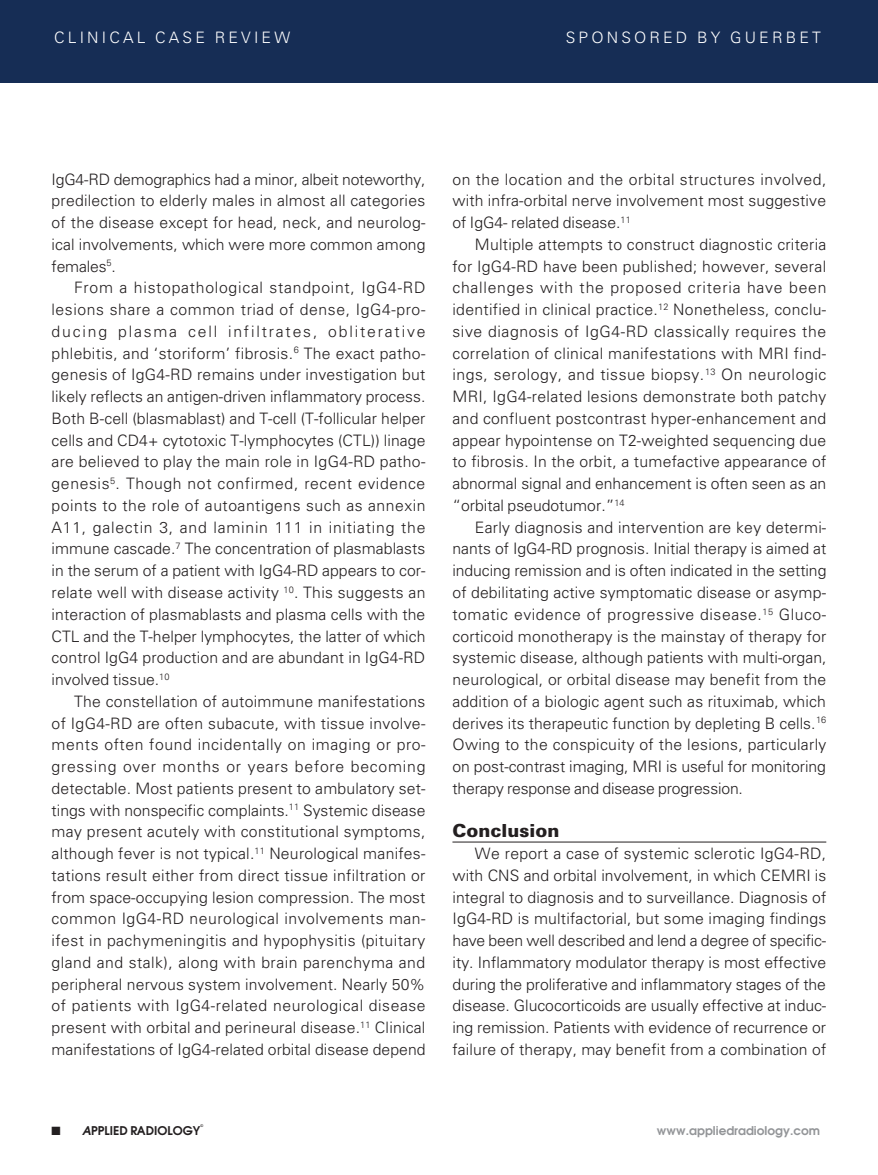
<style>
.page{position:relative;width:878px;height:1175px;background:#fff}
.page>*{position:absolute;margin:0;border:0;box-sizing:border-box;transform-origin:0 0}
.sponsored-case-subhe{font:900 18px "Univers";color:#231f20}
.sponsored-case-body{font:300 15.75px/21.8px "Univers";letter-spacing:.005em;color:#231f20;text-align:justify}
.t1{font:300 15.75px "Univers";letter-spacing:.2em;color:#fff}
.t2{font:600 12px "Avant Garde";color:#939598}
.t3{font:600 12px "Avant Garde";color:#231f20}
.t4{font:600 3.75px "Avant Garde";color:#231f20}
.s1{font-style:italic}
</style>
<div class="page">
<div style="left:0;top:0;width:878px;height:82px;background:#162d55"></div>
<hr style="left:452px;top:841px;width:374px;height:1px;background:#231f20">
<p class="t1" style="left:54px;top:28px;width:237px">CLINICAL CASE REVIEW</p>
<p class="t1" style="left:566px;top:28px;width:256px">SPONSORED BY GUERBET</p>
<p class="sponsored-case-body" style="left:52px;top:168px;width:375px">IgG4-RD demographics had a minor, albeit noteworthy, predilection to elderly males in almost all categories of the disease except for head, neck, and neurolog&shy;ical involvements, which were more common among females<sup>5</sup>.</p>
<p class="sponsored-case-body" style="left:52px;top:277px;width:375px;text-indent:22px">From a histopathological standpoint, IgG4-RD lesions share a common triad of dense, IgG4-pro&shy;ducing plasma cell infiltrates, obliterative phlebitis, and ‘storiform’ fibrosis.<sup>6</sup> The exact patho&shy;genesis of IgG4-RD remains under investigation but likely reflects an antigen-driven inflammatory process.<br>Both B-cell (blasmablast) and T-cell (T-follicular helper cells and CD4+ cytotoxic T-lymphocytes (CTL)) linage are believed to play the main role in IgG4-RD patho&shy;genesis<sup>5</sup>. Though not confirmed, recent evidence points to the role of autoantigens such as annexin A11, galectin 3, and laminin 111 in initiating the immune cascade.<sup>7</sup> The concentration of plasmablasts in the serum of a patient with IgG4-RD appears to cor&shy;relate well with disease activity <sup>10</sup>. This suggests an interaction of plasmablasts and plasma cells with the CTL and the T-helper lymphocytes, the latter of which control IgG4 production and are abundant in IgG4-RD involved tissue.<sup>10</sup></p>
<p class="sponsored-case-body" style="left:52px;top:690px;width:375px;text-indent:22px">The constellation of autoimmune manifestations of IgG4-RD are often subacute, with tissue involve&shy;ments often found incidentally on imaging or pro&shy;gressing over months or years before becoming detectable. Most patients present to ambulatory set&shy;tings with nonspecific complaints.<sup>11</sup> Systemic disease may present acutely with constitutional symptoms, although fever is not typical.<sup>11</sup> Neurological manifes&shy;tations result either from direct tissue infiltration or from space-occupying lesion compression. The most common IgG4-RD neurological involvements man&shy;ifest in pachymeningitis and hypophysitis (pituitary gland and stalk), along with brain parenchyma and peripheral nervous system involvement. Nearly 50% of patients with IgG4-related neurological disease present with orbital and perineural disease.<sup>11</sup> Clinical manifestations of IgG4-related orbital disease depend</p>
<p class="sponsored-case-body" style="left:452px;top:168px;width:375px">on the location and the orbital structures involved, with infra-orbital nerve involvement most suggestive of IgG4- related disease.<sup>11</sup></p>
<p class="sponsored-case-body" style="left:452px;top:233px;width:375px;text-indent:22px">Multiple attempts to construct diagnostic criteria for IgG4-RD have been published; however, several challenges with the proposed criteria have been identified in clinical practice.<sup>12</sup> Nonetheless, conclu&shy;sive diagnosis of IgG4-RD classically requires the correlation of clinical manifestations with MRI find&shy;ings, serology, and tissue biopsy.<sup>13</sup> On neurologic MRI, IgG4-related lesions demonstrate both patchy and confluent postcontrast hyper-enhancement and appear hypointense on T2-weighted sequencing due to fibrosis. In the orbit, a tumefactive appearance of abnormal signal and enhancement is often seen as an “orbital pseudotumor.”<sup>14</sup></p>
<p class="sponsored-case-body" style="left:452px;top:516px;width:375px;text-indent:22px">Early diagnosis and intervention are key determi&shy;nants of IgG4-RD prognosis. Initial therapy is aimed at inducing remission and is often indicated in the setting of debilitating active symptomatic disease or asymp&shy;tomatic evidence of progressive disease.<sup>15</sup> Gluco&shy;corticoid monotherapy is the mainstay of therapy for systemic disease, although patients with multi-organ, neurological, or orbital disease may benefit from the addition of a biologic agent such as rituximab, which derives its therapeutic function by depleting B cells.<sup>16<br></sup>Owing to the conspicuity of the lesions, particularly on post-contrast imaging, MRI is useful for monitoring therapy response and disease progression.</p>
<p class="sponsored-case-subhe" style="left:452px;top:819px;width:109px">Conclusion</p>
<p class="sponsored-case-body" style="left:452px;top:842px;width:375px;text-indent:22px">We report a case of systemic sclerotic IgG4-RD, with CNS and orbital involvement, in which CEMRI is integral to diagnosis and to surveillance. Diagnosis of IgG4-RD is multifactorial, but some imaging findings have been well described and lend a degree of specific&shy;ity. Inflammatory modulator therapy is most effective during the proliferative and inflammatory stages of the disease. Glucocorticoids are usually effective at induc&shy;ing remission. Patients with evidence of recurrence or failure of therapy, may benefit from a combination of</p>
<p class="t4" style="left:200px;top:1123px;width:4px">©</p>
<p class="t3" style="left:52px;top:1123px;width:150px">■ <span class="s1">A</span>PPLIED RADIOLOGY</p>
<p class="t2" style="left:657px;top:1123px;width:164px">www.appliedradiology.com</p>
</div>
